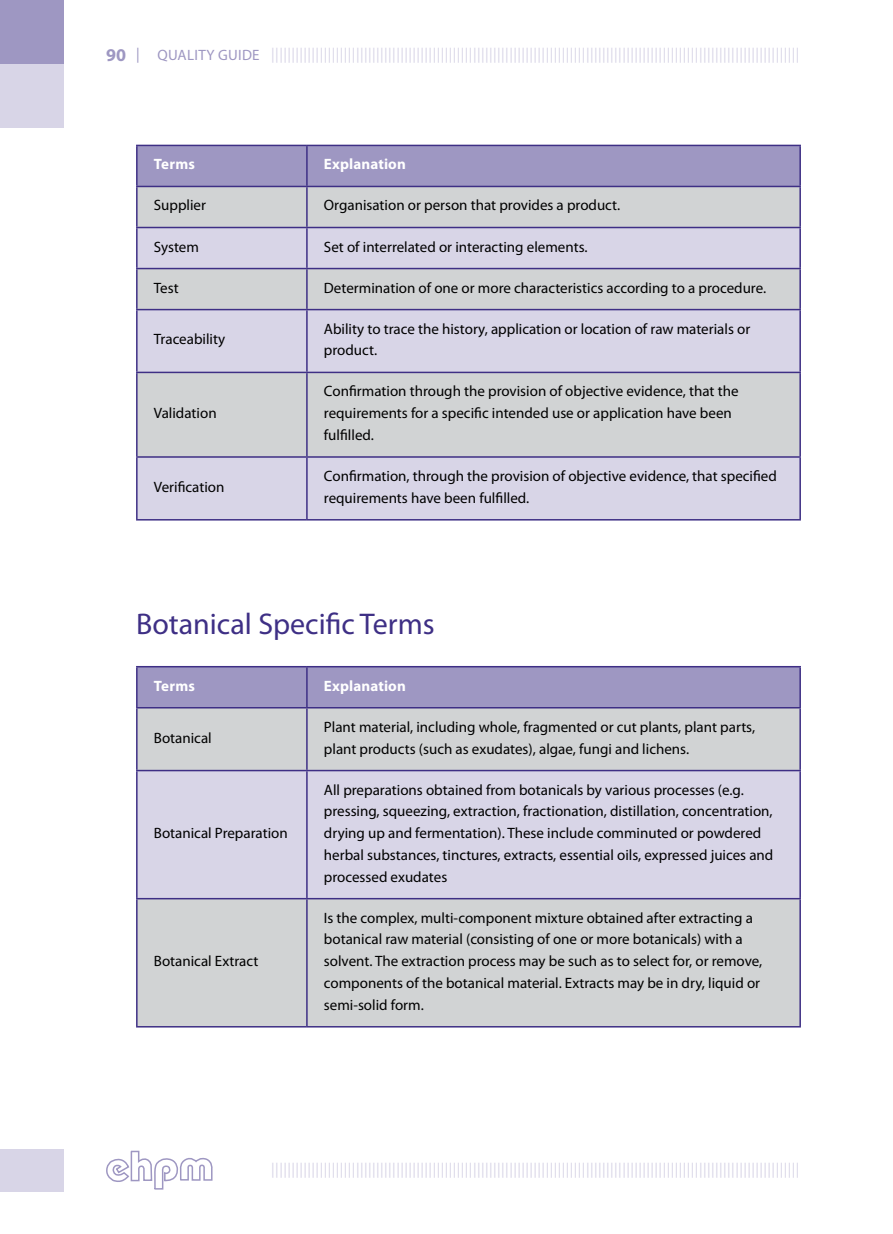
<style>
.page{position:relative;width:893px;height:1234px;background:#fff}
.page>*{position:absolute;margin:0;border:0;box-sizing:border-box;transform-origin:0 0}
.t1{font:30px "Myriad Pro";color:#3e2f85}
.t2{font:15px/21.8px "Myriad Pro";color:#000}
.t3{font:15px "Myriad Pro";letter-spacing:.02em;color:#d8d5e7}
.t4{font:700 15px "Myriad Pro";letter-spacing:.01em;color:#fff}
.s1{font-weight:700;font-size:18px;color:#9e97c2}
.s2{color:#9e97c2}
</style>
<div class="page">
<div style="left:138px;top:146px;width:661px;height:40px;background:#9e97c2"></div>
<div style="left:138px;top:187px;width:661px;height:40px;background:#d1d3d4"></div>
<svg style="left:138px;top:228px;width:661px;height:291px;background:#d3d2de"></svg>
<hr style="left:136px;top:145px;width:171px;height:1px;background:#3e2f85">
<hr style="left:136px;top:146px;width:2px;height:40px;background:#3e2f85">
<hr style="left:307px;top:145px;width:494px;height:1px;background:#3e2f85">
<hr style="left:306px;top:146px;width:2px;height:40px;background:#3e2f85">
<hr style="left:799px;top:146px;width:2px;height:40px;background:#3e2f85">
<hr style="left:136px;top:186px;width:171px;height:1px;background:#3e2f85">
<hr style="left:136px;top:187px;width:2px;height:40px;background:#3e2f85">
<hr style="left:307px;top:186px;width:494px;height:1px;background:#3e2f85">
<hr style="left:306px;top:187px;width:2px;height:40px;background:#3e2f85">
<hr style="left:799px;top:187px;width:2px;height:40px;background:#3e2f85">
<hr style="left:136px;top:227px;width:171px;height:1px;background:#3e2f85">
<hr style="left:136px;top:228px;width:2px;height:40px;background:#3e2f85">
<hr style="left:307px;top:227px;width:494px;height:1px;background:#3e2f85">
<hr style="left:306px;top:228px;width:2px;height:40px;background:#3e2f85">
<hr style="left:799px;top:228px;width:2px;height:40px;background:#3e2f85">
<hr style="left:136px;top:268px;width:171px;height:1px;background:#3e2f85">
<hr style="left:136px;top:269px;width:2px;height:40px;background:#3e2f85">
<hr style="left:307px;top:268px;width:494px;height:1px;background:#3e2f85">
<hr style="left:306px;top:269px;width:2px;height:40px;background:#3e2f85">
<hr style="left:799px;top:269px;width:2px;height:40px;background:#3e2f85">
<hr style="left:136px;top:309px;width:171px;height:1px;background:#3e2f85">
<hr style="left:136px;top:310px;width:2px;height:61px;background:#3e2f85">
<hr style="left:307px;top:309px;width:494px;height:1px;background:#3e2f85">
<hr style="left:306px;top:310px;width:2px;height:61px;background:#3e2f85">
<hr style="left:799px;top:310px;width:2px;height:61px;background:#3e2f85">
<hr style="left:136px;top:371px;width:171px;height:2px;background:#3e2f85">
<hr style="left:136px;top:373px;width:2px;height:83px;background:#3e2f85">
<hr style="left:307px;top:371px;width:494px;height:2px;background:#3e2f85">
<hr style="left:306px;top:373px;width:2px;height:83px;background:#3e2f85">
<hr style="left:799px;top:373px;width:2px;height:83px;background:#3e2f85">
<hr style="left:136px;top:456px;width:171px;height:1px;background:#3e2f85">
<hr style="left:136px;top:457px;width:2px;height:62px;background:#3e2f85">
<hr style="left:307px;top:456px;width:494px;height:1px;background:#3e2f85">
<hr style="left:306px;top:457px;width:2px;height:62px;background:#3e2f85">
<hr style="left:799px;top:457px;width:2px;height:62px;background:#3e2f85">
<hr style="left:136px;top:519px;width:171px;height:1px;background:#3e2f85">
<hr style="left:307px;top:519px;width:494px;height:1px;background:#3e2f85">
<div style="left:138px;top:667px;width:661px;height:39px;background:#9e97c2"></div>
<div style="left:138px;top:708px;width:661px;height:317px;background:#d1d3d4"></div>
<div style="left:138px;top:771px;width:661px;height:126px;background:#d8d5e7"></div>
<hr style="left:136px;top:665px;width:171px;height:2px;background:#3e2f85">
<hr style="left:136px;top:667px;width:2px;height:39px;background:#3e2f85">
<hr style="left:307px;top:665px;width:494px;height:2px;background:#3e2f85">
<hr style="left:306px;top:667px;width:2px;height:39px;background:#3e2f85">
<hr style="left:799px;top:667px;width:2px;height:39px;background:#3e2f85">
<hr style="left:136px;top:706px;width:171px;height:2px;background:#3e2f85">
<hr style="left:136px;top:708px;width:2px;height:61px;background:#3e2f85">
<hr style="left:307px;top:706px;width:494px;height:2px;background:#3e2f85">
<hr style="left:306px;top:708px;width:2px;height:61px;background:#3e2f85">
<hr style="left:799px;top:708px;width:2px;height:61px;background:#3e2f85">
<hr style="left:136px;top:769px;width:171px;height:2px;background:#3e2f85">
<hr style="left:136px;top:771px;width:2px;height:126px;background:#3e2f85">
<hr style="left:307px;top:769px;width:494px;height:2px;background:#3e2f85">
<hr style="left:306px;top:771px;width:2px;height:126px;background:#3e2f85">
<hr style="left:799px;top:771px;width:2px;height:126px;background:#3e2f85">
<hr style="left:136px;top:897px;width:171px;height:2px;background:#3e2f85">
<hr style="left:136px;top:899px;width:2px;height:126px;background:#3e2f85">
<hr style="left:307px;top:897px;width:494px;height:2px;background:#3e2f85">
<hr style="left:306px;top:899px;width:2px;height:126px;background:#3e2f85">
<hr style="left:799px;top:899px;width:2px;height:126px;background:#3e2f85">
<hr style="left:136px;top:1025px;width:171px;height:2px;background:#3e2f85">
<hr style="left:307px;top:1025px;width:494px;height:2px;background:#3e2f85">
<div style="left:0;top:0;width:64px;height:128px;background:#d8d5e7"></div>
<div style="left:0;top:1148px;width:64px;height:43px;background:#d8d5e7"></div>
<div style="left:0;top:0;width:64px;height:64px;background:#9e97c2"></div>
<svg style="left:106px;top:1150px;width:107px;height:39px"></svg>
<p class="t3" style="left:106px;top:44px;width:695px"><span class="s1">90</span> <span class="s2">| QUALITY GUIDE</span> |||||||||||||||||||||||||||||||||||||||||||||||||||||||||||||||||||||||||||||||||||||||||||||||||||||||||||||||||||||||||||||||||||</p>
<p class="t4" style="left:154px;top:154px;width:43px">Terms</p>
<p class="t4" style="left:324px;top:154px;width:83px">Explanation</p>
<p class="t2" style="left:154px;top:194px;width:54px">Supplier</p>
<p class="t2" style="left:324px;top:194px;width:298px">Organisation or person that provides a product.</p>
<p class="t2" style="left:154px;top:235px;width:47px">System</p>
<p class="t2" style="left:324px;top:235px;width:265px">Set of interrelated or interacting elements.</p>
<p class="t2" style="left:154px;top:276px;width:26px">Test</p>
<p class="t2" style="left:324px;top:276px;width:444px">Determination of one or more characteristics according to a procedure.</p>
<p class="t2" style="left:154px;top:328px;width:73px">Traceability</p>
<p class="t2" style="left:324px;top:317px;width:428px">Ability to trace the history, application or location of raw materials or product.</p>
<p class="t2" style="left:154px;top:402px;width:64px">Validation</p>
<p class="t2" style="left:324px;top:380px;width:416px">Confirmation through the provision of objective evidence, that the requirements for a specific intended use or application have been fulfilled.</p>
<p class="t2" style="left:154px;top:475px;width:72px">Verification</p>
<p class="t2" style="left:324px;top:464px;width:454px">Confirmation, through the provision of objective evidence, that specified requirements have been fulfilled.</p>
<h1 class="t1" style="left:136px;top:605px;width:300px">Botanical Specific Terms</h1>
<p class="t4" style="left:154px;top:675px;width:43px">Terms</p>
<p class="t4" style="left:324px;top:675px;width:83px">Explanation</p>
<p class="t2" style="left:154px;top:726px;width:59px">Botanical</p>
<p class="t2" style="left:324px;top:715px;width:433px">Plant material, including whole, fragmented or cut plants, plant parts, plant products (such as exudates), algae, fungi and lichens.</p>
<p class="t2" style="left:154px;top:821px;width:135px">Botanical Preparation</p>
<p class="t2" style="left:154px;top:949px;width:106px">Botanical Extract</p>
<p class="t2" style="left:324px;top:778px;width:451px">All preparations obtained from botanicals by various processes (e.g. pressing, squeezing, extraction, fractionation, distillation, concentration, drying up and fermentation). These include comminuted or powdered herbal substances, tinctures, extracts, essential oils, expressed juices and processed exudates</p>
<p class="t2" style="left:324px;top:906px;width:440px">Is the complex, multi-component mixture obtained after extracting a botanical raw material (consisting of one or more botanicals) with a solvent. The extraction process may be such as to select for, or remove, components of the botanical material. Extracts may be in dry, liquid or semi-solid form.</p>
<p class="t3" style="left:271px;top:1159px;width:530px">|||||||||||||||||||||||||||||||||||||||||||||||||||||||||||||||||||||||||||||||||||||||||||||||||||||||||||||||||||||||||||||||||||</p>
</div>
